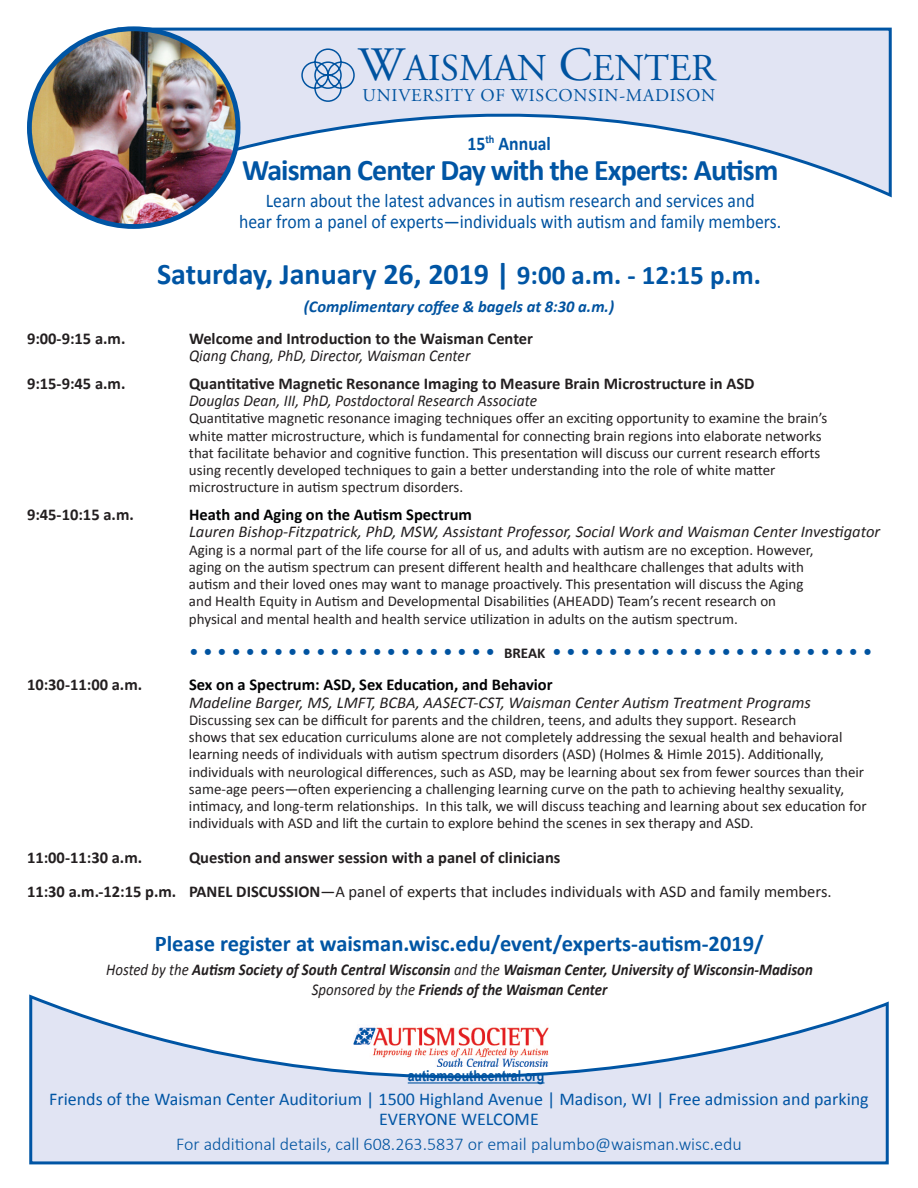
<style>
.page{position:relative;width:918px;height:1188px;background:#fff}
.page>*{position:absolute;margin:0;border:0;box-sizing:border-box;transform-origin:0 0}
.t1{font:37.95px "Adobe Garamond Pro";color:#0053a0}
.t2{font:700 30px "Calibri";color:#0055a4}
.t3{font:700 30px "Calibri";letter-spacing:-.03em;color:#0055a4}
.t4{font:700 22.5px "Calibri";color:#0055a4}
.t5{font:19.5px "Calibri";color:#0053a0;scale:.91 1}
.t6{font:19.5px "Calibri";color:#0053a0}
.t7{font:700 19.5px "Calibri";color:#0055a4;scale:.91 1}
.t8{font:18px/19.5px "Calibri";color:#0055a4;text-align:center}
.t9{font:300 18px "Calibri";color:#0053a0}
.t10{font:18px "Adobe Garamond Pro";letter-spacing:.04em;color:#0053a0}
.t11{font:700 16.5px/17.2px "Calibri";color:#231f20}
.t12{font:italic 16.5px "Calibri";color:#231f20}
.t13{font:italic 700 16.5px/19.5px "Calibri";color:#231f20;text-align:center;scale:.9 1}
.t14{font:16.5px "Calibri";color:#231f20}
.t15{font:700 16.5px "Calibri";color:#020304}
.t16{font:italic 16.5px "Calibri";color:#231f20;scale:.94 1}
.t17{font:italic 700 16.5px "Calibri";color:#0053a0}
.t18{font:15px "Calibri";color:#231f20}
.t19{font:700 15px "Arial Narrow";color:#0053a0}
.s1{font-size:47.85px}
.s2{font-size:27px}
.s3{font-weight:400;font-style:italic}
.s4{font-weight:700;font-size:15px;color:#231f20}
.s5{font-weight:700}
.s6{font-weight:400}
</style>
<div class="page">
<svg style="left:152px;top:27px;width:740px;height:171px"></svg>
<svg style="left:301px;top:48px;width:55px;height:55px;background:#b6c8e3"></svg>
<svg style="left:29px;top:994px;width:860px;height:171px"></svg>
<img style="left:29px;top:29px;width:209px;height:198px">
<div style="left:27px;top:26px;width:213px;height:203px;border:5px solid #0055a4;border-radius:50%"></div>
<img style="left:353px;top:1024px;width:196px;height:42px">
<hr style="left:408px;top:1082px;width:136px;height:2px;background:#0053a0">
<p class="t1" style="left:358px;top:45px;width:359px"><span class="s1">W</span>AISMAN <span class="s1">C</span>ENTER</p>
<p class="t10" style="left:363px;top:85px;width:354px">UNIVERSITY OF WISCONSIN-MADISON</p>
<p class="t7" style="left:467px;top:131px;width:93px">15<sup>th</sup> Annual</p>
<p class="t3" style="left:242px;top:151px;width:538px">Waisman Center Day with the Experts: Autism</p>
<p class="t5" style="left:266px;top:188px;width:539px">Learn about the latest advances in autism research and services and</p>
<p class="t5" style="left:239px;top:209px;width:597px">hear from a panel of experts—individuals with autism and family members.</p>
<p class="t2" style="left:157px;top:255px;width:605px">Saturday, January 26, 2019 | <span class="s2">9:00 a.m. - 12:15 p.m.</span></p>
<p class="t17" style="left:304px;top:296px;width:312px">(Complimentary coffee &amp; bagels at 8:30 a.m.)</p>
<p class="t11" style="left:27px;top:330px;width:100px">9:00-9:15 a.m.</p>
<p class="t11" style="left:189px;top:330px;width:346px">Welcome and Introduction to the Waisman Center<br><span class="s3">Qiang Chang, PhD, Director, Waisman Center</span></p>
<p class="t11" style="left:27px;top:375px;width:100px">9:15-9:45 a.m.</p>
<p class="t11" style="left:189px;top:375px;width:567px">Quantitative Magnetic Resonance Imaging to Measure Brain Microstructure in ASD</p>
<p class="t16" style="left:189px;top:390px;width:372px">Douglas Dean, III, PhD, Postdoctoral Research Associate</p>
<p class="t18" style="left:189px;top:409px;width:640px">Quantitative magnetic resonance imaging techniques offer an exciting opportunity to examine the brain’s</p>
<p class="t18" style="left:189px;top:426px;width:634px">white matter microstructure, which is fundamental for connecting brain regions into elaborate networks</p>
<p class="t18" style="left:189px;top:444px;width:633px">that facilitate behavior and cognitive function. This presentation will discuss our current research efforts</p>
<p class="t18" style="left:189px;top:461px;width:588px">using recently developed techniques to gain a better understanding into the role of white matter</p>
<p class="t18" style="left:189px;top:478px;width:276px">microstructure in autism spectrum disorders.</p>
<p class="t11" style="left:27px;top:506px;width:108px">9:45-10:15 a.m.</p>
<p class="t15" style="left:189px;top:504px;width:284px">Heath and Aging on the Autism Spectrum</p>
<p class="t12" style="left:189px;top:521px;width:693px">Lauren Bishop-Fitzpatrick, PhD, MSW, Assistant Professor, Social Work and Waisman Center Investigator</p>
<p class="t18" style="left:189px;top:540px;width:626px">Aging is a normal part of the life course for all of us, and adults with autism are no exception. However,</p>
<p class="t18" style="left:189px;top:558px;width:617px">aging on the autism spectrum can present different health and healthcare challenges that adults with</p>
<p class="t18" style="left:189px;top:575px;width:616px">autism and their loved ones may want to manage proactively. This presentation will discuss the Aging</p>
<p class="t18" style="left:189px;top:592px;width:589px">and Health Equity in Autism and Developmental Disabilities (AHEADD) Team’s recent research on</p>
<p class="t18" style="left:189px;top:609px;width:550px">physical and mental health and health service utilization in adults on the autism spectrum.</p>
<p class="t6" style="left:189px;top:639px;width:685px">• • • • • • • • • • • • • • • • • • • • • • <span class="s4">BREAK</span> • • • • • • • • • • • • • • • • • • • • • • •</p>
<p class="t11" style="left:27px;top:676px;width:117px">10:30-11:00 a.m.</p>
<p class="t15" style="left:189px;top:674px;width:365px">Sex on a Spectrum: ASD, Sex Education, and Behavior</p>
<p class="t12" style="left:189px;top:691px;width:624px">Madeline Barger, MS, LMFT, BCBA, AASECT-CST, Waisman Center Autism Treatment Programs</p>
<p class="t18" style="left:189px;top:711px;width:609px">Discussing sex can be difficult for parents and the children, teens, and adults they support. Research</p>
<p class="t18" style="left:189px;top:728px;width:655px">shows that sex education curriculums alone are not completely addressing the sexual health and behavioral</p>
<p class="t18" style="left:189px;top:745px;width:636px">learning needs of individuals with autism spectrum disorders (ASD) (Holmes &amp; Himle 2015). Additionally,</p>
<p class="t18" style="left:189px;top:762px;width:677px">individuals with neurological differences, such as ASD, may be learning about sex from fewer sources than their</p>
<p class="t18" style="left:189px;top:780px;width:657px">same-age peers—often experiencing a challenging learning curve on the path to achieving healthy sexuality,</p>
<p class="t18" style="left:189px;top:797px;width:679px">intimacy, and long-term relationships. In this talk, we will discuss teaching and learning about sex education for</p>
<p class="t18" style="left:189px;top:814px;width:566px">individuals with ASD and lift the curtain to explore behind the scenes in sex therapy and ASD.</p>
<p class="t11" style="left:27px;top:849px;width:117px">11:00-11:30 a.m.</p>
<p class="t11" style="left:189px;top:849px;width:373px">Question and answer session with a panel of clinicians</p>
<p class="t14" style="left:27px;top:882px;width:806px"><span class="s5">11:30 a.m.-12:15 p.m. PANEL DISCUSSION</span>—A panel of experts that includes individuals with ASD and family members.</p>
<p class="t4" style="left:155px;top:929px;width:611px">Please register at waisman.wisc.edu/event/experts-autism-2019/</p>
<p class="t13" style="left:106px;top:960px;width:787px"><span class="s6">Hosted by the</span> Autism Society of South Central Wisconsin <span class="s6">and the</span> Waisman Center, University of Wisconsin-Madison<br><span class="s6">Sponsored by the</span> Friends of the Waisman Center</p>
<p class="t19" style="left:408px;top:1065px;width:138px">autismsouthcentral.org</p>
<p class="t8" style="left:49px;top:1090px;width:821px">Friends of the Waisman Center Auditorium | 1500 Highland Avenue | Madison, WI | Free admission and parking<br>EVERYONE WELCOME</p>
<p class="t9" style="left:176px;top:1133px;width:567px">For additional details, call 608.263.5837 or email palumbo@waisman.wisc.edu</p>
</div>
